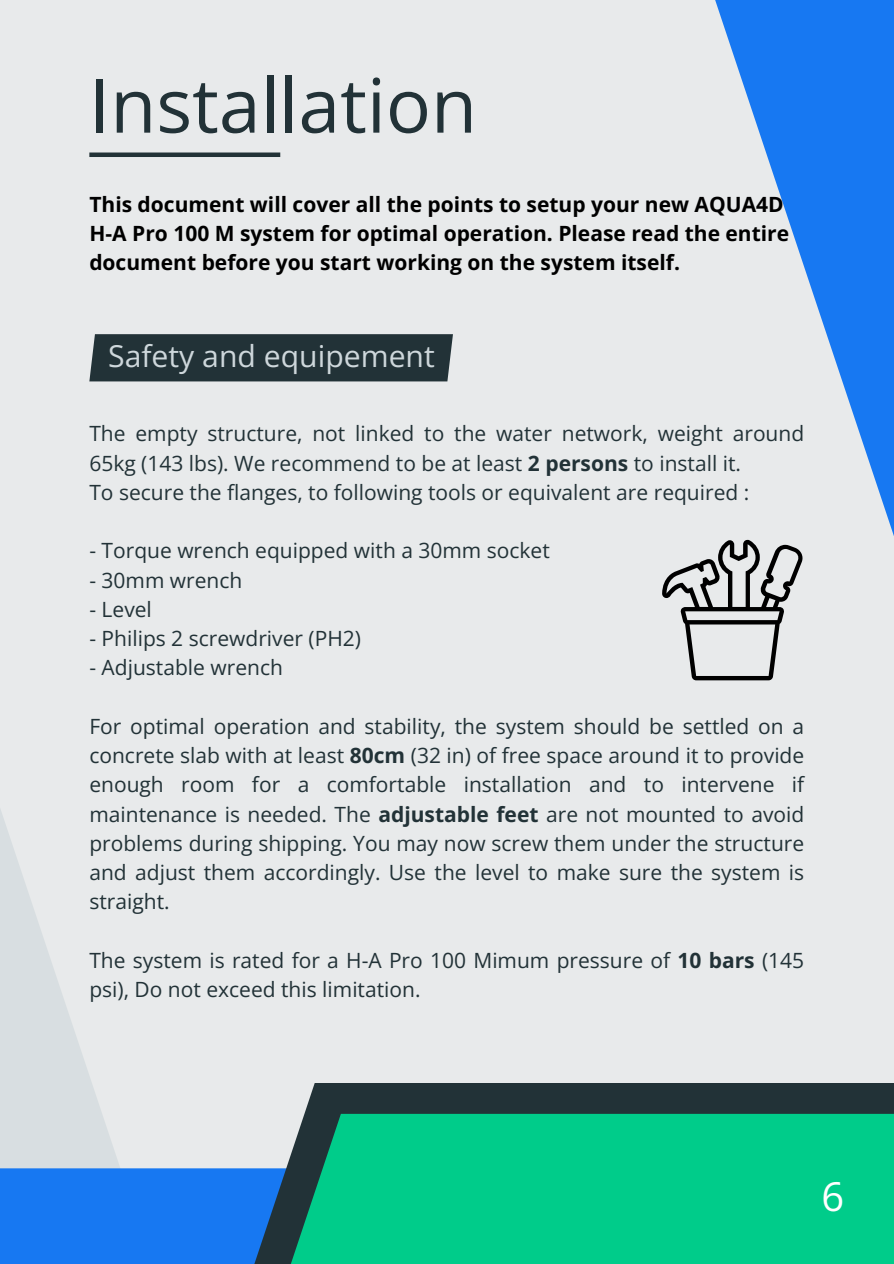
<style>
.page{position:relative;width:894px;height:1264px;background:#fff}
.page>*{position:absolute;margin:0;border:0;box-sizing:border-box;transform-origin:0 0}
.t1{font:75px "Open Sans";color:#223237}
.t2{font:39.75px "Open Sans";color:#fff}
.t3{font:30.15px "Open Sans";color:#ced7db}
.t4{font:21px/29.2px "Open Sans";color:#223237}
.t5{font:700 21px/29.2px "Open Sans";color:#000}
.s1{font-weight:700}
</style>
<div class="page">
<div style="left:0;top:0;width:893px;height:1263px;background:#e8eaeb"></div>
<div style="left:89px;top:152px;width:191px;height:5px;background:#223237"></div>
<div style="left:89px;top:334px;width:364px;height:47px;background:#223237"></div>
<div style="left:0;top:535px;width:336px;height:728px;background:linear-gradient(to right,#e3e6e8,#eaecec)"></div>
<div style="left:0;top:1168px;width:711px;height:95px;background:#1778f2"></div>
<svg style="left:249px;top:1082px;width:644px;height:181px;fill:#223237"></svg>
<div style="left:275px;top:1113px;width:618px;height:150px;background:#00cc8a"></div>
<svg style="left:715px;top:0;width:178px;height:561px"></svg>
<svg style="left:662px;top:540px;width:140px;height:140px"></svg>
<h1 class="t1" style="left:89px;top:52px;width:389px">Installation</h1>
<p class="t5" style="left:89px;top:189px;width:701px">This document will cover all the points to setup your new AQUA4D<br>H-A Pro 100 M system for optimal operation. Please read the entire document before you start working on the system itself.</p>
<p class="t3" style="left:108px;top:334px;width:328px">Safety and equipement</p>
<p class="t4" style="left:89px;top:418px;width:716px">The empty structure, not linked to the water network, weight around<br>65kg (143 lbs). We recommend to be at least <span class="s1">2 persons</span> to install it.</p>
<h3 class="t4" style="left:89px;top:477px;width:661px">To secure the flanges, to following tools or equivalent are required :</h3>
<h2 class="t4" style="left:89px;top:535px;width:462px">- Torque wrench equipped with a 30mm socket</h2>
<p class="t4" style="left:89px;top:565px;width:154px">- 30mm wrench</p>
<p class="t4" style="left:89px;top:594px;width:64px">- Level</p>
<p class="t4" style="left:89px;top:623px;width:273px">- Philips 2 screwdriver (PH2)</p>
<p class="t4" style="left:89px;top:652px;width:195px">- Adjustable wrench</p>
<p class="t4" style="left:89px;top:711px;width:716px;text-align:justify">For optimal operation and stability, the system should be settled on a concrete slab with at least <span class="s1">80cm</span> (32 in) of free space around it to provide enough room for a comfortable installation and to intervene if maintenance is needed. The <span class="s1">adjustable feet</span> are not mounted to avoid problems during shipping. You may now screw them under the structure and adjust them accordingly. Use the level to make sure the system is straight.</p>
<p class="t4" style="left:89px;top:945px;width:716px">The system is rated for a H-A Pro 100 Mimum pressure of <span class="s1">10 bars</span> (145 psi), Do not exceed this limitation.</p>
<p class="t2" style="left:821px;top:1168px;width:24px">6</p>
</div>
